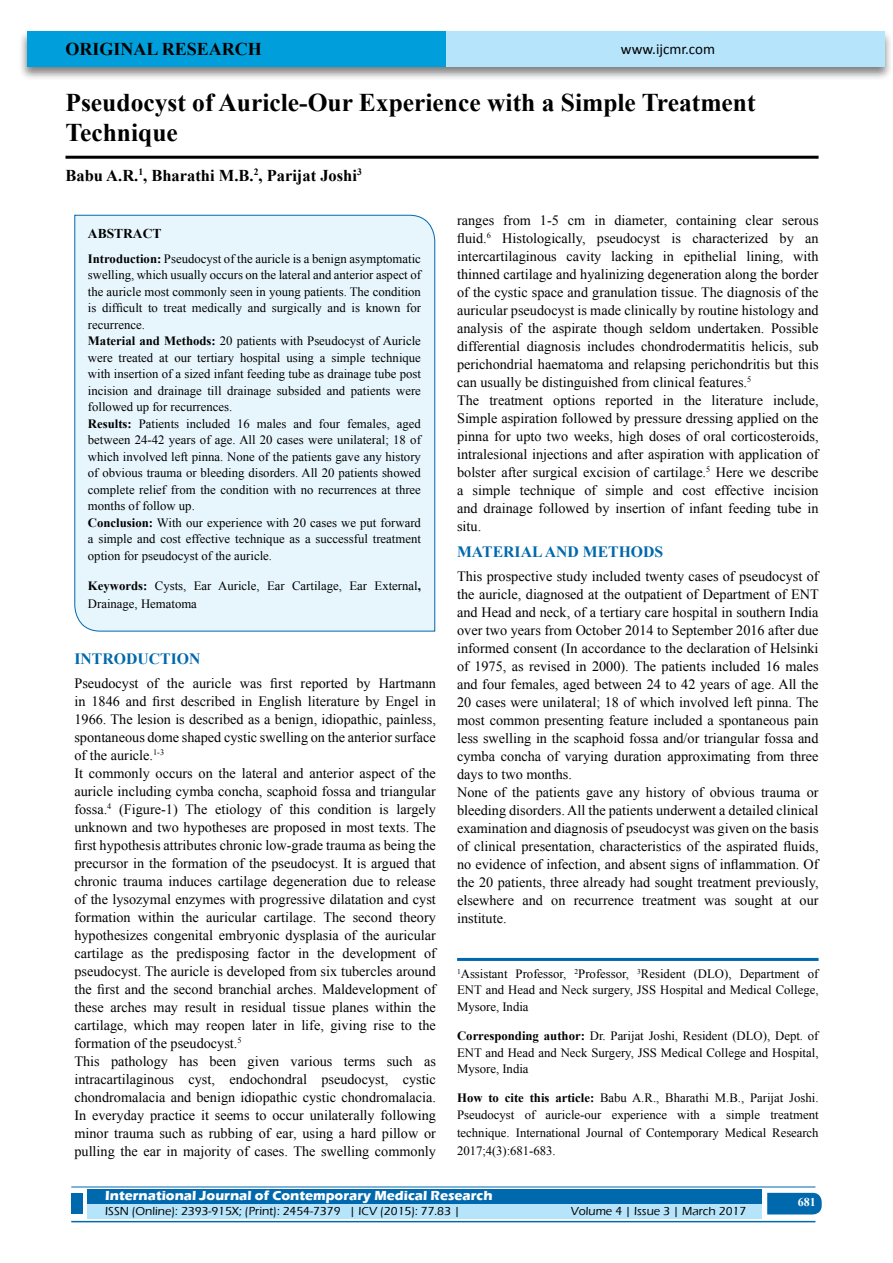
<style>
.page{position:relative;width:893px;height:1263px;background:#fff}
.page>*{position:absolute;margin:0;border:0;box-sizing:border-box;transform-origin:0 0}
.t1{font:700 25.5px/30px "Times New Roman";color:#000}
.t2{font:700 18px "Times New Roman";color:#000}
.t3{font:700 16.5px "Times New Roman";color:#000}
.t4{font:700 15.75px "Times New Roman";color:#0068ac}
.t5{font:15px "Calibri";color:#000}
.t6{font:14.25px/18px "Times New Roman";color:#000}
.t7{font:700 13.5px "Eras ITC";color:#fff}
.t8{font:700 13.5px "Times New Roman";color:#000}
.t9{font:12.75px/16.5px "Times New Roman";color:#000}
.t10{font:500 12px "Eras ITC";color:#000}
.t11{font:700 12px "Times New Roman";color:#fff}
.s1{font-weight:700}
</style>
<div class="page">
<div style="left:19px;top:29px;width:874px;height:52px;background:#000;opacity:.5"></div>
<div style="left:27px;top:31px;width:858px;height:35px;background:#b6e4fa"></div>
<div style="left:27px;top:31px;width:419px;height:35px;background:#009fdb"></div>
<div style="left:87px;top:1189px;width:674px;height:15px;background:#0068ac"></div>
<div style="left:87px;top:1204px;width:674px;height:15px;background:#b6e4fa"></div>
<svg style="left:767px;top:1193px;width:55px;height:21px"></svg>
<hr style="left:71px;top:1186px;width:744px;height:1px;background:#0068ac">
<hr style="left:71px;top:1221px;width:744px;height:1px;background:#0068ac">
<div style="left:71px;top:1193px;width:12px;height:21px;background:#0068ac"></div>
<hr style="left:65px;top:156px;width:754px;height:3px;background:#000">
<div style="left:74px;top:214px;width:361px;height:418px;background:#e7f6fd"></div>
<hr style="left:457px;top:958px;width:362px;height:3px;background:#0068ac">
<p class="t2" style="left:65px;top:36px;width:110px">original resear</p>
<p class="t2" style="left:235px;top:36px;width:28px">ch</p>
<p class="t5" style="left:621px;top:40px;width:96px">www.ijcmr.com</p>
<h1 class="t1" style="left:65px;top:87px;width:692px">Pseudocyst of Auricle-Our Experience with a Simple Treatment<br>Technique</h1>
<p class="t3" style="left:65px;top:164px;width:298px">Babu A.R.<sup>1</sup>, Bharathi M.B.<sup>2</sup>, Parijat Joshi<sup>3</sup></p>
<p class="t8" style="left:88px;top:224px;width:75px">ABSTRACT</p>
<p class="t9" style="left:88px;top:250px;width:335px"><span class="s1">Introduction:</span> Pseudocyst of the auricle is a benign asymptomatic swelling, which usually occurs on the lateral and anterior aspect of the auricle most commonly seen in young patients. The condition is difficult to treat medically and surgically and is known for recurrence.<br><span class="s1">Material and Methods:</span> 20 patients with Pseudocyst of Auricle were treated at our tertiary hospital using a simple technique with insertion of a sized infant feeding tube as drainage tube post incision and drainage till drainage subsided and patients were followed up for recurrences.<br><span class="s1">Results:</span> Patients included 16 males and four females, aged between 24-42 years of age. All 20 cases were unilateral; 18 of which involved left pinna. None of the patients gave any history of obvious trauma or bleeding disorders. All 20 patients showed complete relief from the condition with no recurrences at three months of follow up.<br><span class="s1">Conclusion:</span> With our experience with 20 cases we put forward a simple and cost effective technique as a successful treatment option for pseudocyst of the auricle.</p>
<p class="t9" style="left:88px;top:577px;width:335px;line-height:18px"><span class="s1">Keywords:</span> Cysts, Ear Auricle, Ear Cartilage, Ear External<span class="s1">,<br></span>Drainage, Hematoma</p>
<p class="t4" style="left:74px;top:648px;width:30px">Intro</p>
<p class="t4" style="left:126px;top:648px;width:76px">duction</p>
<p class="t6" style="left:74px;top:674px;width:363px">Pseudocyst of the auricle was first reported by Hartmann in 1846 and first described in English literature by Engel in 1966. The lesion is described as a benign, idiopathic, painless, spontaneous dome shaped cystic swelling on the anterior surface of the auricle.<sup>1-3<br></sup>It commonly occurs on the lateral and anterior aspect of the auricle including cymba concha, scaphoid fossa and triangular fossa.<sup>4</sup> (Figure-1) The etiology of this condition is largely unknown and two hypotheses are proposed in most texts. The first hypothesis attributes chronic low-grade trauma as being the precursor in the formation of the pseudocyst. It is argued that chronic trauma induces cartilage degeneration due to release of the lysozymal enzymes with progressive dilatation and cyst formation within the auricular cartilage. The second theory hypothesizes congenital embryonic dysplasia of the auricular cartilage as the predisposing factor in the development of pseudocyst. The auricle is developed from six tubercles around the first and the second branchial arches. Maldevelopment of these arches may result in residual tissue planes within the cartilage, which may reopen later in life, giving rise to the formation of the pseudocyst.<sup>5<br></sup>This pathology has been given various terms such as intracartilaginous cyst, endochondral pseudocyst, cystic chondromalacia and benign idiopathic cystic chondromalacia.<br>In everyday practice it seems to occur unilaterally following minor trauma such as rubbing of ear, using a hard pillow or pulling the ear in majority of cases. The swelling commonly</p>
<p class="t6" style="left:457px;top:211px;width:363px">ranges from 1-5 cm in diameter, containing clear serous fluid.<sup>6</sup> Histologically, pseudocyst is characterized by an intercartilaginous cavity lacking in epithelial lining, with thinned cartilage and hyalinizing degeneration along the border of the cystic space and granulation tissue. The diagnosis of the auricular pseudocyst is made clinically by routine histology and analysis of the aspirate though seldom undertaken. Possible differential diagnosis includes chondrodermatitis helicis, sub perichondrial haematoma and relapsing perichondritis but this can usually be distinguished from clinical features.<sup>5<br></sup>The treatment options reported in the literature include, Simple aspiration followed by pressure dressing applied on the pinna for upto two weeks, high doses of oral corticosteroids, intralesional injections and after aspiration with application of bolster after surgical excision of cartilage.<sup>5</sup> Here we describe a simple technique of simple and cost effective incision and drainage followed by insertion of infant feeding tube in situ.</p>
<p class="t4" style="left:457px;top:540px;width:27px">Mater</p>
<p class="t4" style="left:514px;top:540px;width:81px">ial and met</p>
<p class="t4" style="left:619px;top:540px;width:44px">hods</p>
<p class="t6" style="left:457px;top:567px;width:363px">This prospective study included twenty cases of pseudocyst of the auricle, diagnosed at the outpatient of Department of ENT and Head and neck, of a tertiary care hospital in southern India over two years from October 2014 to September 2016 after due informed consent (In accordance to the declaration of Helsinki of 1975, as revised in 2000). The patients included 16 males and four females, aged between 24 to 42 years of age. All the 20 cases were unilateral; 18 of which involved left pinna. The most common presenting feature included a spontaneous pain less swelling in the scaphoid fossa and/or triangular fossa and cymba concha of varying duration approximating from three days to two months.<br>None of the patients gave any history of obvious trauma or bleeding disorders. All the patients underwent a detailed clinical examination and diagnosis of pseudocyst was given on the basis of clinical presentation, characteristics of the aspirated fluids, no evidence of infection, and absent signs of inflammation. Of the 20 patients, three already had sought treatment previously, elsewhere and on recurrence treatment was sought at our institute.</p>
<p class="t9" style="left:457px;top:965px;width:363px;text-align:justify"><sup>1</sup>Assistant Professor, <sup>2</sup>Professor, <sup>3</sup>Resident (DLO), Department of ENT and Head and Neck surgery, JSS Hospital and Medical College, Mysore, India</p>
<p class="t9" style="left:457px;top:1027px;width:363px;text-align:justify"><span class="s1">Corresponding author:</span> Dr. Parijat Joshi, Resident (DLO), Dept. of ENT and Head and Neck Surgery, JSS Medical College and Hospital, Mysore, India</p>
<p class="t9" style="left:457px;top:1090px;width:363px"><span class="s1">How to cite this article:</span> Babu A.R., Bharathi M.B., Parijat Joshi.<br>Pseudocyst of auricle-our experience with a simple treatment</p>
<p class="t9" style="left:457px;top:1123px;width:363px;line-height:18px">technique. International Journal of Contemporary Medical Research<br>2017;4(3):681-683.</p>
<p class="t7" style="left:105px;top:1188px;width:389px">International Journal of Contemporary Medical Research</p>
<p class="t10" style="left:105px;top:1204px;width:356px">ISSN (Online): 2393-915X; (Print): 2454-7379 | ICV (2015): 77.83 |</p>
<p class="t10" style="left:571px;top:1204px;width:177px">Volume 4 | Issue 3 | March 2017</p>
<p class="t11" style="left:798px;top:1194px;width:19px">681</p>
</div>
